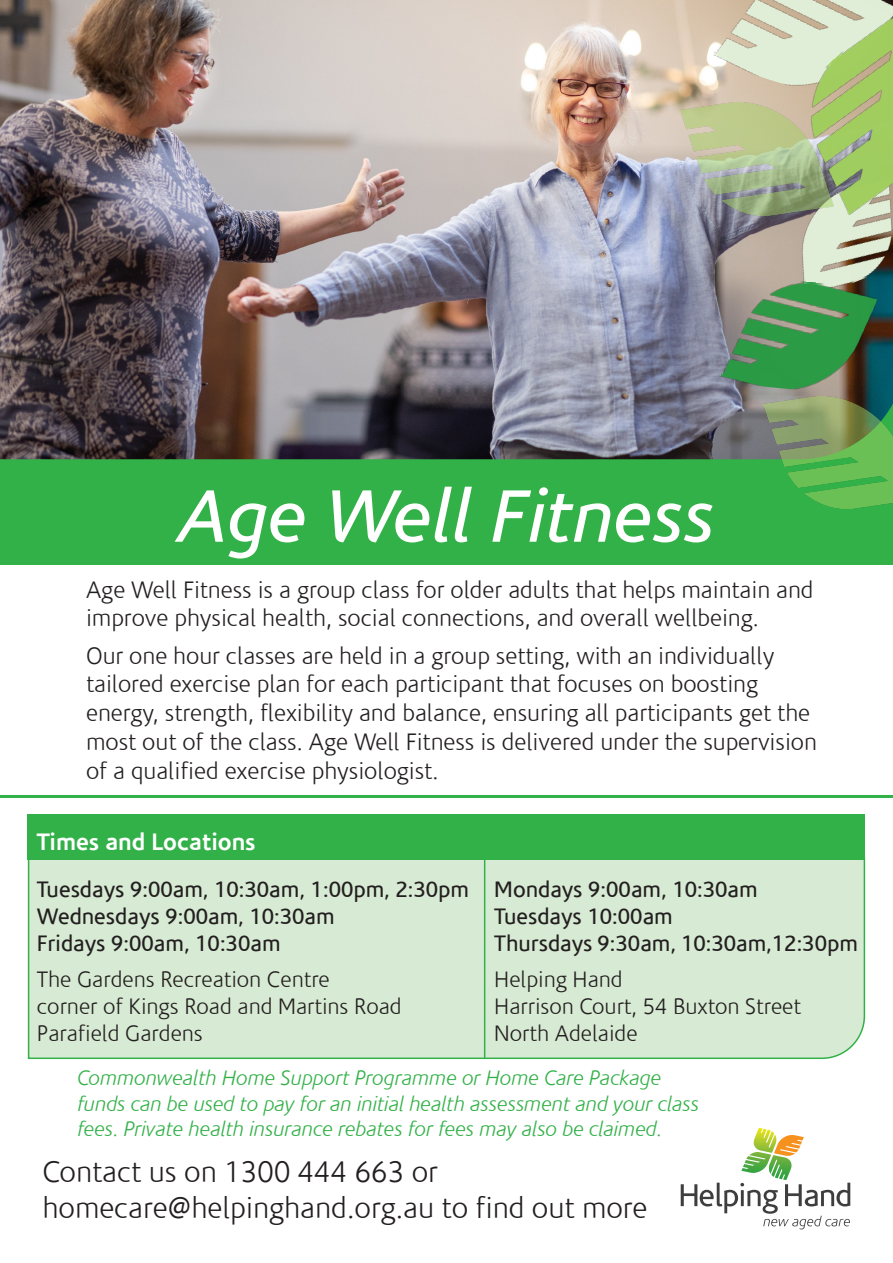
<style>
.page{position:relative;width:893px;height:1263px;background:#fff}
.page>*{position:absolute;margin:0;border:0;box-sizing:border-box;transform-origin:0 0}
.t1{font:italic 75px "Corisande";color:#fff}
.t2{font:300 30px/36px "Corisande";color:#231f20}
.t3{font:300 24px/28.8px "Corisande";color:#231f20}
.t4{font:700 24px "Corisande";color:#fff}
.t5{font:22.5px/27px "Corisande";color:#231f20}
.t6{font:300 22.5px/27px "Corisande";color:#231f20}
.t7{font:italic 300 21px/25.2px "Corisande";color:#33b149}
</style>
<div class="page">
<svg style="left:681px;top:1128px;width:169px;height:101px"></svg>
<hr style="left:0;top:795px;width:893px;height:3px;background:#33b149">
<div style="left:0;top:400px;width:893px;height:165px;background:#33b149"></div>
<img style="left:0;top:0;width:893px;height:459px">
<div style="left:27px;top:856px;width:839px;height:204px;background:#d7ead3"></div>
<div style="left:28px;top:814px;width:837px;height:46px;background:#33b149"></div>
<hr style="left:484px;top:857px;width:1px;height:202px;background:#33b149">
<img style="left:764px;top:396px;width:129px;height:113px">
<img style="left:775px;top:220px;width:118px;height:81px">
<img style="left:720px;top:274px;width:158px;height:122px">
<img style="left:711px;top:0;width:182px;height:103px">
<img style="left:764px;top:3px;width:129px;height:217px">
<img style="left:681px;top:103px;width:152px;height:112px">
<p class="t1" style="left:178px;top:471px;width:538px">Age Well Fitness</p>
<p class="t3" style="left:86px;top:576px;width:729px">Age Well Fitness is a group class for older adults that helps maintain and improve physical health, social connections, and overall wellbeing.</p>
<p class="t3" style="left:86px;top:642px;width:732px">Our one hour classes are held in a group setting, with an individually tailored exercise plan for each participant that focuses on boosting energy, strength, flexibility and balance, ensuring all participants get the most out of the class. Age Well Fitness is delivered under the supervision of a qualified exercise physiologist.</p>
<p class="t4" style="left:37px;top:826px;width:220px">Times and Locations</p>
<p class="t5" style="left:37px;top:876px;width:434px">Tuesdays 9:00am, 10:30am, 1:00pm, 2:30pm<br>Wednesdays 9:00am, 10:30am<br>Fridays 9:00am, 10:30am</p>
<p class="t6" style="left:37px;top:966px;width:366px">The Gardens Recreation Centre<br>corner of Kings Road and Martins Road<br>Parafield Gardens</p>
<p class="t7" style="left:77px;top:1066px;width:623px">Commonwealth Home Support Programme or Home Care Package funds can be used to pay for an initial health assessment and your class fees. Private health insurance rebates for fees may also be claimed.</p>
<p class="t2" style="left:43px;top:1154px;width:606px">Contact us on 1300 444 663 or homecare@helpinghand.org.au to find out more</p>
<p class="t5" style="left:494px;top:876px;width:365px">Mondays 9:00am, 10:30am<br>Tuesdays 10:00am<br>Thursdays 9:30am, 10:30am,12:30pm</p>
<p class="t6" style="left:494px;top:966px;width:308px">Helping Hand<br>Harrison Court, 54 Buxton Street<br>North Adelaide</p>
</div>
